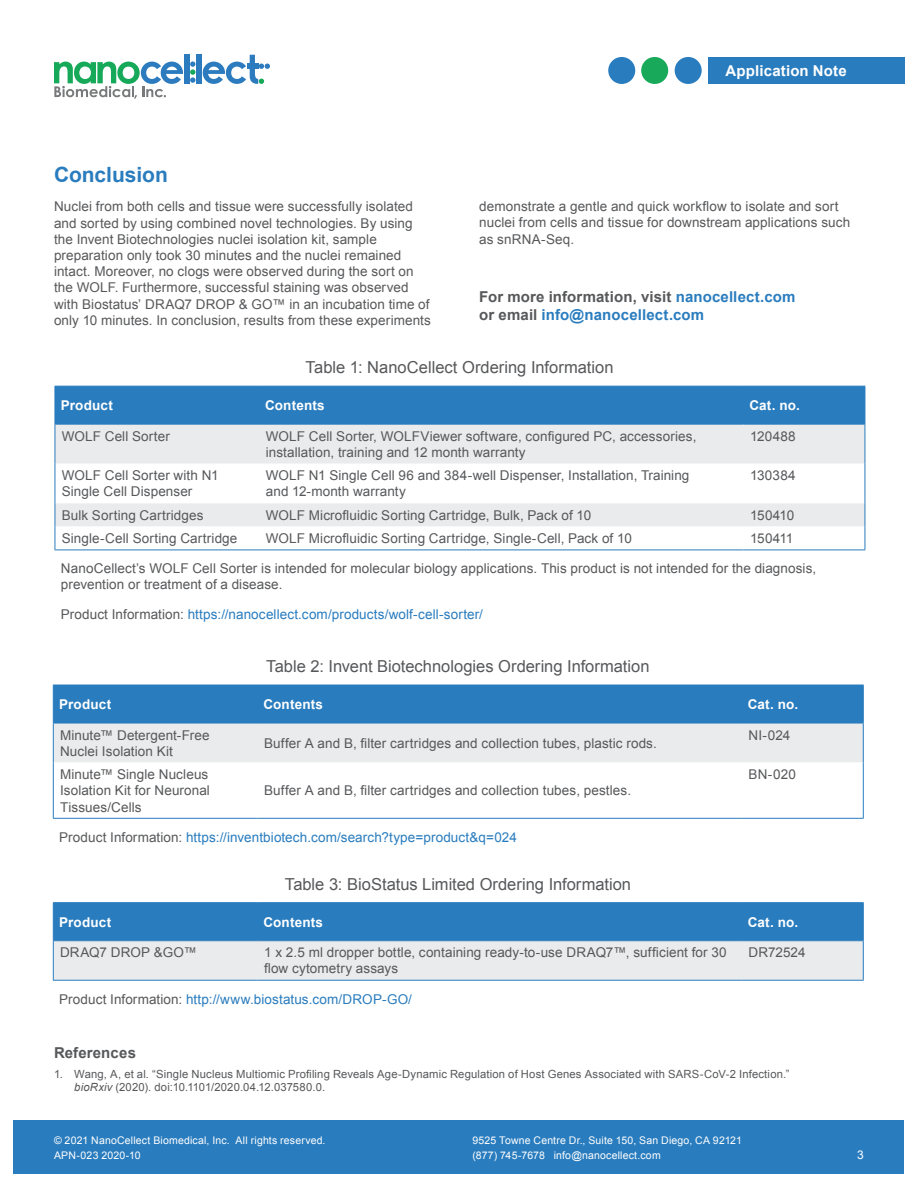
<style>
.page{position:relative;width:918px;height:1188px;background:#fff}
.page>*{position:absolute;margin:0;border:0;box-sizing:border-box;transform-origin:0 0}
.Section_Heading_1{font:700 21px "Arial";color:#297cbe}
.Table_Title{font:16.5px "Arial";color:#57585a}
.Call_To_Action{font:700 15px/18px "Arial";letter-spacing:.01em;color:#297cbe}
.t1{font:700 15px "Arial";letter-spacing:.01em;color:#fff}
.Footer_Heading_1{font:700 15px "Arial";letter-spacing:.01em;color:#57585a}
.t2{font:13.5px/16.2px "Arial";letter-spacing:.01em;color:#57585a}
.t3{font:13.5px "Arial";letter-spacing:.01em;color:#297cbe}
.Table_Heading{font:700 13.5px "Arial";letter-spacing:.01em;color:#fff}
.t4{font:12px "Arial";color:#fff}
.t5{font:11.25px/13.5px "Arial";letter-spacing:.015em;color:#57585a}
.t6{font:10.5px/15px "Arial";letter-spacing:.015em;color:#fff}
.s1{color:#57585a}
.s2{font-style:italic}
</style>
<div class="page">
<div style="left:675px;top:57px;width:27px;height:27px;background:#297cbe;border-radius:50%"></div>
<div style="left:641px;top:57px;width:27px;height:27px;background:#18aa5a;border-radius:50%"></div>
<div style="left:608px;top:57px;width:27px;height:27px;background:#297cbe;border-radius:50%"></div>
<div style="left:708px;top:57px;width:196px;height:27px;background:#297cbe"></div>
<div style="left:184px;top:54px;width:5px;height:30px;background:#2c7bbe"></div>
<div style="left:196px;top:54px;width:5px;height:30px;background:#2c7bbe"></div>
<svg style="left:203px;top:55px;width:67px;height:29px"></svg>
<svg style="left:190px;top:61px;width:5px;height:22px"></svg>
<svg style="left:54px;top:62px;width:129px;height:37px"></svg>
<div style="left:14px;top:1120px;width:890px;height:54px;background:#297cbe"></div>
<div style="left:56px;top:387px;width:809px;height:37px;background:#297cbe"></div>
<div style="left:56px;top:425px;width:809px;height:39px;background:#e9ebec"></div>
<svg style="left:56px;top:464px;width:809px;height:86px"></svg>
<hr style="left:55px;top:425px;width:1px;height:39px;background:#297cbe">
<hr style="left:865px;top:425px;width:1px;height:39px;background:#297cbe">
<hr style="left:55px;top:464px;width:1px;height:39px;background:#297cbe">
<hr style="left:865px;top:464px;width:1px;height:39px;background:#297cbe">
<svg style="left:55px;top:503px;width:1px;height:47px"></svg>
<svg style="left:865px;top:503px;width:1px;height:47px"></svg>
<hr style="left:55px;top:550px;width:204px;height:1px;background:#297cbe">
<hr style="left:259px;top:550px;width:484px;height:1px;background:#297cbe">
<hr style="left:743px;top:550px;width:122px;height:1px;background:#297cbe">
<hr style="left:55px;top:386px;width:204px;height:1px;background:#297cbe">
<hr style="left:55px;top:387px;width:1px;height:37px;background:#297cbe">
<hr style="left:259px;top:386px;width:484px;height:1px;background:#297cbe">
<hr style="left:743px;top:386px;width:122px;height:1px;background:#297cbe">
<hr style="left:865px;top:387px;width:1px;height:37px;background:#297cbe">
<hr style="left:55px;top:424px;width:204px;height:1px;background:#297cbe">
<hr style="left:259px;top:424px;width:484px;height:1px;background:#297cbe">
<hr style="left:743px;top:424px;width:122px;height:1px;background:#297cbe">
<svg style="left:54px;top:686px;width:809px;height:77px;background:#8bb5d5"></svg>
<svg style="left:54px;top:763px;width:809px;height:55px"></svg>
<hr style="left:53px;top:723px;width:1px;height:40px;background:#297cbe">
<hr style="left:863px;top:723px;width:1px;height:40px;background:#297cbe">
<hr style="left:53px;top:763px;width:1px;height:55px;background:#297cbe">
<hr style="left:863px;top:763px;width:1px;height:55px;background:#297cbe">
<hr style="left:53px;top:818px;width:204px;height:1px;background:#297cbe">
<hr style="left:257px;top:818px;width:485px;height:1px;background:#297cbe">
<hr style="left:742px;top:818px;width:122px;height:1px;background:#297cbe">
<hr style="left:53px;top:685px;width:204px;height:1px;background:#297cbe">
<hr style="left:53px;top:685px;width:1px;height:38px;background:#297cbe">
<hr style="left:257px;top:685px;width:485px;height:1px;background:#297cbe">
<hr style="left:742px;top:685px;width:122px;height:1px;background:#297cbe">
<hr style="left:863px;top:685px;width:1px;height:38px;background:#297cbe">
<hr style="left:53px;top:723px;width:204px;height:1px;background:#297cbe">
<hr style="left:257px;top:723px;width:485px;height:1px;background:#297cbe">
<hr style="left:742px;top:723px;width:122px;height:1px;background:#297cbe">
<svg style="left:54px;top:903px;width:809px;height:77px;background:#8ab4d5"></svg>
<hr style="left:53px;top:941px;width:1px;height:39px;background:#297cbe">
<hr style="left:863px;top:941px;width:1px;height:39px;background:#297cbe">
<hr style="left:53px;top:980px;width:204px;height:1px;background:#297cbe">
<hr style="left:257px;top:980px;width:485px;height:1px;background:#297cbe">
<hr style="left:742px;top:980px;width:122px;height:1px;background:#297cbe">
<hr style="left:53px;top:902px;width:204px;height:1px;background:#297cbe">
<hr style="left:53px;top:903px;width:1px;height:37px;background:#297cbe">
<hr style="left:257px;top:902px;width:485px;height:1px;background:#297cbe">
<hr style="left:742px;top:902px;width:122px;height:1px;background:#297cbe">
<hr style="left:863px;top:903px;width:1px;height:37px;background:#297cbe">
<hr style="left:53px;top:940px;width:204px;height:1px;background:#297cbe">
<hr style="left:257px;top:940px;width:485px;height:1px;background:#297cbe">
<hr style="left:742px;top:940px;width:122px;height:1px;background:#297cbe">
<p class="t1" style="left:726px;top:61px;width:123px">Application Note</p>
<p class="Section_Heading_1" style="left:54px;top:160px;width:115px">Conclusion</p>
<p class="t2" style="left:54px;top:199px;width:378px">Nuclei from both cells and tissue were successfully isolated and sorted by using combined novel technologies. By using the Invent Biotechnologies nuclei isolation kit, sample preparation only took 30 minutes and the nuclei remained intact. Moreover, no clogs were observed during the sort on the WOLF. Furthermore, successful staining was observed with Biostatus’ DRAQ7 DROP &amp; GO™ in an incubation time of only 10 minutes. In conclusion, results from these experiments</p>
<p class="Table_Title" style="left:306px;top:356px;width:309px">Table 1: NanoCellect Ordering Information</p>
<p class="Table_Heading" style="left:61px;top:396px;width:53px">Product</p>
<p class="Table_Heading" style="left:265px;top:396px;width:61px">Contents</p>
<p class="Table_Heading" style="left:749px;top:396px;width:52px">Cat. no.</p>
<p class="t2" style="left:62px;top:428px;width:110px">WOLF Cell Sorter</p>
<p class="t2" style="left:266px;top:428px;width:432px">WOLF Cell Sorter, WOLFViewer software, configured PC, accessories, installation, training and 12 month warranty</p>
<p class="t2" style="left:750px;top:428px;width:47px">120488</p>
<p class="t2" style="left:62px;top:468px;width:158px">WOLF Cell Sorter with N1<br>Single Cell Dispenser</p>
<p class="t2" style="left:266px;top:468px;width:425px">WOLF N1 Single Cell 96 and 384-well Dispenser, Installation, Training and 12-month warranty</p>
<p class="t2" style="left:750px;top:468px;width:47px">130384</p>
<p class="t2" style="left:62px;top:507px;width:143px">Bulk Sorting Cartridges</p>
<p class="t2" style="left:266px;top:507px;width:327px">WOLF Microfluidic Sorting Cartridge, Bulk, Pack of 10</p>
<p class="t2" style="left:750px;top:507px;width:46px">150410</p>
<p class="t2" style="left:62px;top:530px;width:177px">Single-Cell Sorting Cartridge</p>
<p class="t2" style="left:266px;top:530px;width:368px">WOLF Microfluidic Sorting Cartridge, Single-Cell, Pack of 10</p>
<p class="t2" style="left:750px;top:530px;width:45px">150411</p>
<p class="t2" style="left:61px;top:561px;width:757px">NanoCellect’s WOLF Cell Sorter is intended for molecular biology applications. This product is not intended for the diagnosis, prevention or treatment of a disease.</p>
<p class="t3" style="left:61px;top:606px;width:424px"><span class="s1">Product Information:</span> https://nanocellect.com/products/wolf-cell-sorter/</p>
<p class="Table_Title" style="left:266px;top:655px;width:385px">Table 2: Invent Biotechnologies Ordering Information</p>
<p class="Table_Heading" style="left:59px;top:695px;width:53px">Product</p>
<p class="Table_Heading" style="left:263px;top:695px;width:61px">Contents</p>
<p class="Table_Heading" style="left:748px;top:695px;width:52px">Cat. no.</p>
<p class="t2" style="left:60px;top:727px;width:151px">Minute™ Detergent-Free<br>Nuclei Isolation Kit</p>
<p class="t2" style="left:264px;top:735px;width:394px">Buffer A and B, filter cartridges and collection tubes, plastic rods.</p>
<p class="t2" style="left:479px;top:199px;width:372px">demonstrate a gentle and quick workflow to isolate and sort nuclei from cells and tissue for downstream applications such as snRNA-Seq.</p>
<p class="Call_To_Action" style="left:479px;top:288px;width:318px"><span class="s1">For more information, visit</span> nanocellect.com <span class="s1">or email</span> info@nanocellect.com</p>
<p class="t2" style="left:749px;top:727px;width:43px">NI-024</p>
<p class="t2" style="left:60px;top:766px;width:151px;text-align:justify">Minute™ Single Nucleus Isolation Kit for Neuronal Tissues/Cells</p>
<p class="t2" style="left:264px;top:783px;width:368px">Buffer A and B, filter cartridges and collection tubes, pestles.</p>
<p class="t2" style="left:749px;top:766px;width:49px">BN-020</p>
<p class="t3" style="left:59px;top:828px;width:459px"><span class="s1">Product Information:</span> https://inventbiotech.com/search?type=product&amp;q=024</p>
<p class="Table_Title" style="left:285px;top:873px;width:348px">Table 3: BioStatus Limited Ordering Information</p>
<p class="Table_Heading" style="left:59px;top:913px;width:53px">Product</p>
<p class="Table_Heading" style="left:263px;top:913px;width:61px">Contents</p>
<p class="Table_Heading" style="left:748px;top:913px;width:52px">Cat. no.</p>
<p class="t2" style="left:60px;top:945px;width:138px">DRAQ7 DROP &amp;GO™</p>
<p class="t2" style="left:264px;top:945px;width:464px">1 x 2.5 ml dropper bottle, containing ready-to-use DRAQ7™, sufficient for 30 flow cytometry assays</p>
<p class="t2" style="left:749px;top:945px;width:59px">DR72524</p>
<p class="t3" style="left:59px;top:990px;width:354px"><span class="s1">Product Information:</span> http://www.biostatus.com/DROP-GO/</p>
<p class="Footer_Heading_1" style="left:54px;top:1043px;width:84px">References</p>
<p class="t5" style="left:74px;top:1067px;width:717px;text-indent:-20px">1. Wang, A, et al. “Single Nucleus Multiomic Profiling Reveals Age-Dynamic Regulation of Host Genes Associated with SARS-CoV-2 Infection.” <span class="s2">bioRxiv</span> (2020). doi:10.1101/2020.04.12.037580.0.</p>
<p class="t6" style="left:54px;top:1133px;width:273px">© 2021 NanoCellect Biomedical, Inc. All rights reserved.<br>APN-023 2020-10</p>
<p class="t6" style="left:472px;top:1133px;width:271px">9525 Towne Centre Dr., Suite 150, San Diego, CA 92121 (877) 745-7678 info@nanocellect.com</p>
<p class="t4" style="left:857px;top:1147px;width:8px">3</p>
</div>
